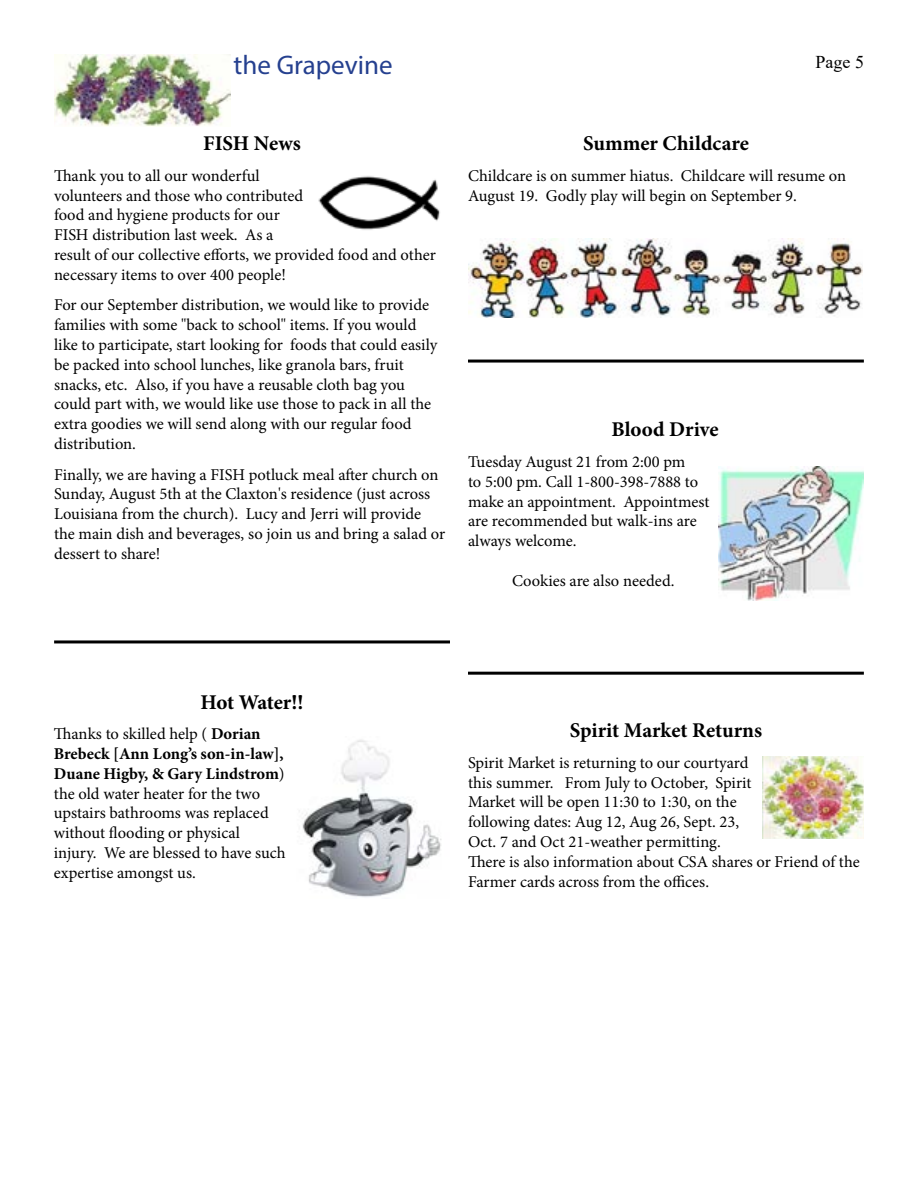
<style>
.page{position:relative;width:918px;height:1188px;background:#fff}
.page>*{position:absolute;margin:0;border:0;box-sizing:border-box;transform-origin:0 0}
.t1{font:27px "Myriad Pro";color:#25408f}
.t2{font:700 21px "Minion Pro";color:#000}
.t3{font:18px "Times New Roman";color:#000}
.t4{font:16.5px/19.8px "Minion Pro";color:#000}
.s1{font-weight:700}
</style>
<div class="page">
<hr style="left:54px;top:640px;width:396px;height:3px;background:#000">
<img style="left:318px;top:176px;width:122px;height:54px">
<img style="left:54px;top:54px;width:176px;height:73px">
<img style="left:299px;top:739px;width:143px;height:159px">
<img style="left:719px;top:466px;width:145px;height:135px">
<img style="left:468px;top:239px;width:394px;height:79px">
<hr style="left:468px;top:360px;width:396px;height:3px;background:#000">
<hr style="left:468px;top:672px;width:396px;height:3px;background:#000">
<img style="left:762px;top:756px;width:102px;height:83px">
<h1 class="t1" style="left:234px;top:49px;width:161px">the Grapevine</h1>
<p class="t3" style="left:816px;top:50px;width:50px">Page 5</p>
<p class="t2" style="left:203px;top:129px;width:99px">FISH News</p>
<p class="t4" style="left:54px;top:166px;width:383px">Thank you to all our wonderful<br>volunteers and those who contributed<br>food and hygiene products for our<br>FISH distribution last week. As a<br>result of our collective efforts, we provided food and other necessary items to over 400 people!</p>
<p class="t4" style="left:54px;top:295px;width:385px">For our September distribution, we would like to provide families with some "back to school" items. If you would like to participate, start looking for foods that could easily be packed into school lunches, like granola bars, fruit snacks, etc. Also, if you have a reusable cloth bag you could part with, we would like use those to pack in all the extra goodies we will send along with our regular food distribution.</p>
<p class="t4" style="left:54px;top:465px;width:393px">Finally, we are having a FISH potluck meal after church on Sunday, August 5th at the Claxton's residence (just across Louisiana from the church). Lucy and Jerri will provide the main dish and beverages, so join us and bring a salad or dessert to share!</p>
<p class="t2" style="left:583px;top:129px;width:167px">Summer Childcare</p>
<p class="t4" style="left:468px;top:166px;width:380px">Childcare is on summer hiatus. Childcare will resume on<br>August 19. Godly play will begin on September 9.</p>
<p class="t2" style="left:611px;top:415px;width:109px">Blood Drive</p>
<p class="t4" style="left:468px;top:452px;width:243px">Tuesday August 21 from 2:00 pm<br>to 5:00 pm. Call 1-800-398-7888 to make an appointment. Appointmest are recommended but walk-ins are always welcome.</p>
<p class="t4" style="left:512px;top:571px;width:164px">Cookies are also needed.</p>
<p class="t2" style="left:200px;top:687px;width:104px">Hot Water!!</p>
<p class="t4" style="left:54px;top:724px;width:233px">Thanks to skilled help ( <span class="s1">Dorian<br>Brebeck [Ann Long’s son-in-law],<br>Duane Higby, &amp; Gary Lindstrom</span>) the old water heater for the two upstairs bathrooms was replaced without flooding or physical injury. We are blessed to have such expertise amongst us.</p>
<p class="t2" style="left:570px;top:716px;width:194px">Spirit Market Returns</p>
<p class="t4" style="left:468px;top:753px;width:393px">Spirit Market is returning to our courtyard<br>this summer. From July to October, Spirit<br>Market will be open 11:30 to 1:30, on the<br>following dates: Aug 12, Aug 26, Sept. 23,<br>Oct. 7 and Oct 21-weather permitting.<br>There is also information about CSA shares or Friend of the Farmer cards across from the offices.</p>
</div>
